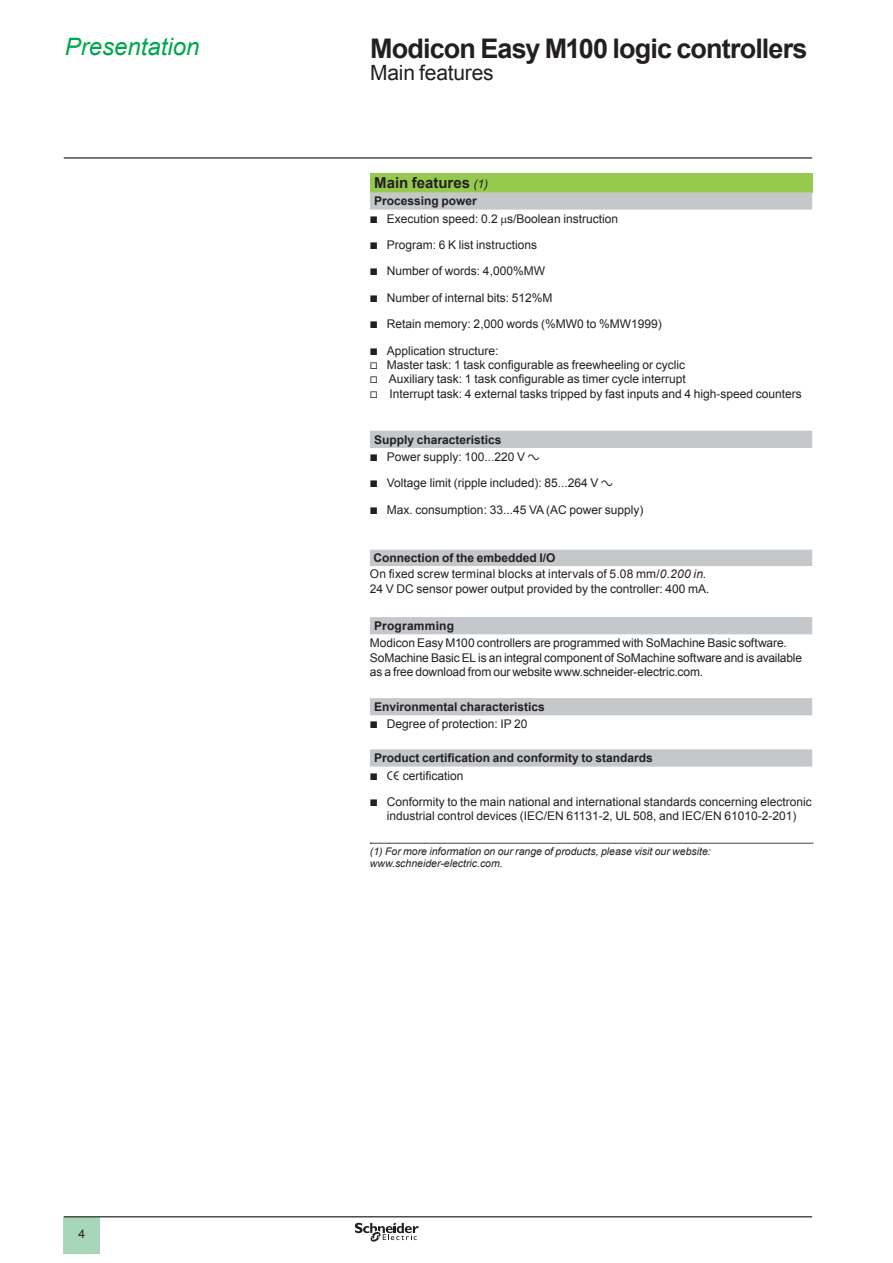
<style>
.page{position:relative;width:893px;height:1263px;background:#fff}
.page>*{position:absolute;margin:0;border:0;box-sizing:border-box;transform-origin:0 0}
._0_TitleLev1{font:700 27px "Arial";letter-spacing:-.03em;color:#231f20}
._0_Topic{font:italic 24px "Arial";color:#00a54f}
._0_TitleLev2{font:21px "Arial";letter-spacing:-.01em;color:#231f20}
._1_Section_3__10{font:700 15px "Arial";color:#231f20}
._1_List_Cube1__8{font:12px/14.4px "Arial";color:#231f20;text-align:center}
._1_Text__8{font:12px/14.4px "Arial";letter-spacing:-.005em;color:#231f20}
._1_List_Cube2__8{font:12px "Arial";color:#231f20}
._1_Section_4__8{font:700 12px "Arial";color:#231f20}
._1_Text__8-2{font:700 12px "Arial";letter-spacing:.015em;color:#231f20}
._1_Legend___Nota__7{font:italic 10.5px/12px "Arial";color:#231f20}
.s1{font-weight:400;font-style:italic;font-size:12px}
.s2{font-family:"Graph Schneider"}
.s3{color:#bf2454}
.s4{font-style:italic}
</style>
<div class="page">
<hr style="left:64px;top:157px;width:748px;height:2px;background:#231f20">
<div style="left:64px;top:1217px;width:36px;height:37px;background:#a7d7b8"></div>
<hr style="left:64px;top:1216px;width:748px;height:1px;background:#231f20">
<svg style="left:355px;top:1223px;width:64px;height:18px"></svg>
<div style="left:370px;top:173px;width:442px;height:19px;background:#96ca4e"></div>
<svg style="left:370px;top:192px;width:442px;height:256px"></svg>
<svg style="left:370px;top:550px;width:442px;height:217px"></svg>
<svg style="left:370px;top:843px;width:443px;height:1px"></svg>
<svg style="left:501px;top:217px;width:6px;height:8px"></svg>
<p class="_0_Topic" style="left:65px;top:31px;width:136px">Presentation</p>
<p class="_0_TitleLev1" style="left:370px;top:30px;width:439px">Modicon Easy M100 logic controllers</p>
<p class="_0_TitleLev2" style="left:370px;top:59px;width:125px">Main features</p>
<p class="_1_List_Cube1__8" style="left:79px;top:1227px;width:8px">4</p>
<p class="_1_Section_3__10" style="left:374px;top:173px;width:115px">Main features <span class="s1">(1)</span></p>
<p class="_1_Section_4__8" style="left:374px;top:193px;width:104px">Processing power</p>
<p class="_1_List_Cube1__8" style="left:370px;top:211px;width:250px"><span class="s2">b</span> Execution speed: 0.2 s/Boolean instruction</p>
<p class="_1_List_Cube1__8" style="left:370px;top:238px;width:169px"><span class="s2">b</span> Program: 6 K list instructions</p>
<p class="_1_List_Cube1__8" style="left:370px;top:264px;width:177px"><span class="s2">b</span> Number of words: 4,000%MW</p>
<p class="_1_List_Cube1__8" style="left:370px;top:290px;width:184px"><span class="s2">b</span> Number of internal bits: 512%M</p>
<p class="_1_List_Cube1__8" style="left:370px;top:317px;width:293px"><span class="s2">b</span> Retain memory: 2,000 words (%MW0 to %MW1999)</p>
<p class="_1_List_Cube1__8" style="left:370px;top:343px;width:130px"><span class="s2">b</span> Application structure:</p>
<p class="_1_List_Cube2__8" style="left:370px;top:357px;width:317px"><span class="s2">v</span> Master task: 1 task configurable as freewheeling or cyclic</p>
<p class="_1_List_Cube2__8" style="left:370px;top:371px;width:317px"><span class="s2">v</span> Auxiliary task: 1 task configurable as timer cycle interrupt</p>
<p class="_1_List_Cube2__8" style="left:370px;top:386px;width:433px"><span class="s2">v</span> Interrupt task: 4 external tasks tripped by fast inputs and 4 high-speed counters</p>
<p class="_1_Section_4__8" style="left:374px;top:431px;width:129px">Supply characteristics</p>
<p class="_1_List_Cube1__8" style="left:370px;top:450px;width:171px"><span class="s2">b</span> Power supply: 100..<span class="s3">.</span>220 V <span class="s2">a</span></p>
<p class="_1_List_Cube1__8" style="left:370px;top:476px;width:244px"><span class="s2">b</span> Voltage limit (ripple included): 85...264 V <span class="s2">a</span></p>
<p class="_1_List_Cube1__8" style="left:370px;top:502px;width:275px"><span class="s2">b</span> Max. consumption: 33...45 VA (AC power supply)</p>
<p class="_1_Section_4__8" style="left:373px;top:550px;width:184px">Connection of the embedded I/O</p>
<p class="_1_Text__8" style="left:370px;top:567px;width:338px">On fixed screw terminal blocks at intervals of 5.08 mm/<span class="s4">0.200 in</span>.</p>
<p class="_1_Text__8" style="left:370px;top:581px;width:341px">24 V DC sensor power output provided by the controller: 400 mA.</p>
<p class="_1_Text__8-2" style="left:374px;top:618px;width:81px">Programming</p>
<p class="_1_Text__8" style="left:370px;top:636px;width:418px">Modicon Easy M100 controllers are programmed with SoMachine Basic software.</p>
<p class="_1_Text__8" style="left:370px;top:650px;width:434px">SoMachine Basic EL is an integral component of SoMachine software and is available as a free download from our website www.schneider-electric.com.</p>
<p class="_1_Section_4__8" style="left:374px;top:699px;width:172px">Environmental characteristics</p>
<p class="_1_List_Cube1__8" style="left:370px;top:717px;width:159px"><span class="s2">b</span> Degree of protection: IP 20</p>
<p class="_1_Section_4__8" style="left:374px;top:750px;width:280px">Product certification and conformity to standards</p>
<p class="_1_List_Cube1__8" style="left:370px;top:768px;width:95px"><span class="s2">b e</span> certification</p>
<p class="_1_List_Cube1__8" style="left:370px;top:795px;width:443px"><span class="s2">b</span> Conformity to the main national and international standards concerning electronic industrial control devices (IEC/EN 61131-2, UL 508, and IEC/EN 61010-2-201)</p>
<p class="_1_Legend___Nota__7" style="left:370px;top:845px;width:342px">(1) For more information on our range of products, please visit our website: www.schneider-electric.com.</p>
</div>
